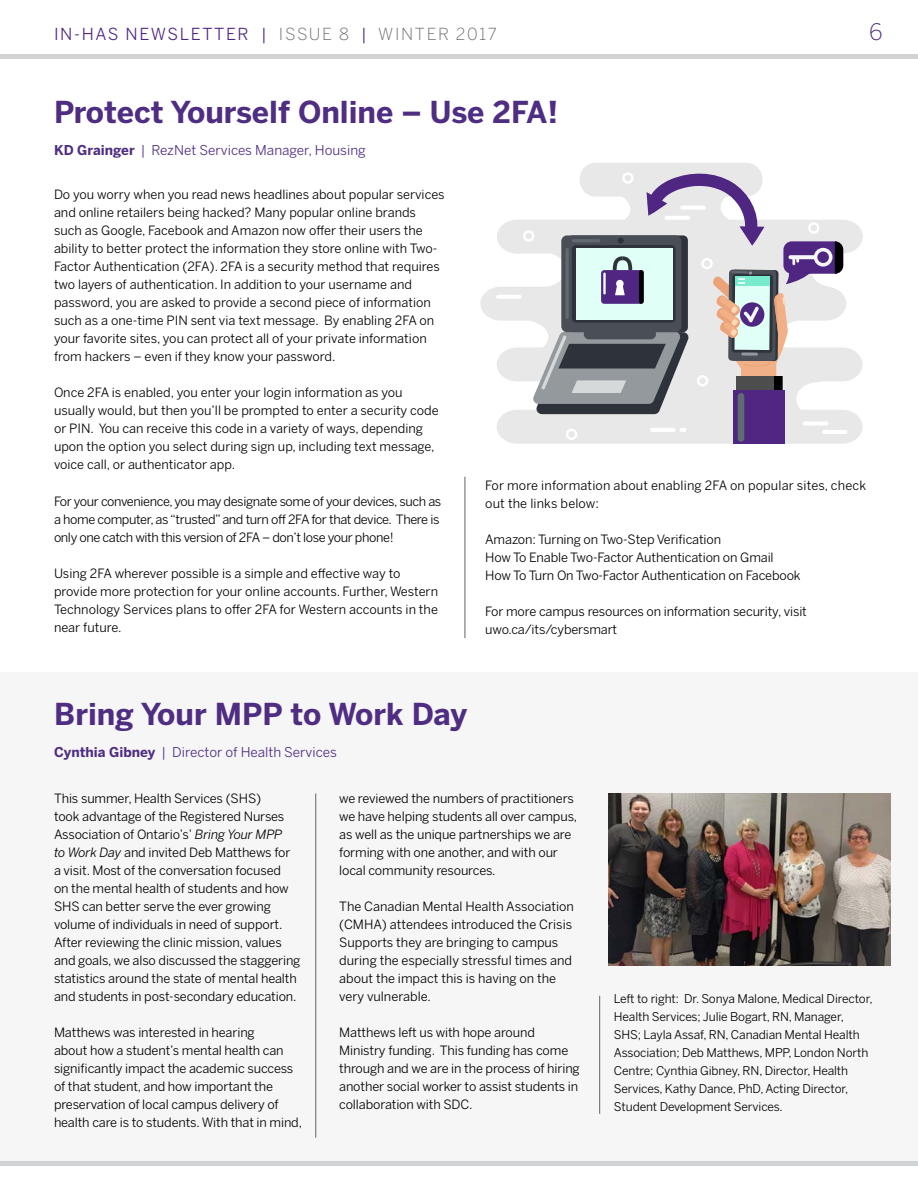
<style>
.page{position:relative;width:918px;height:1188px;background:#fff}
.page>*{position:absolute;margin:0;border:0;box-sizing:border-box;transform-origin:0 0}
.t1{font:700 30px "Benton Sans";color:#4f2d82}
.t2{font:300 22.5px "Benton Sans";color:#4f2d82}
.t3{font:16.5px "Benton Sans";letter-spacing:.1em;color:#4f2683}
.t4{font:13.5px "Benton Sans";color:#4f2d82}
.t5{font:12.75px/18px "Benton Sans";letter-spacing:-.01em;color:#000}
.t6{font:12.75px/18px "Benton Sans";letter-spacing:-.03em;color:#000}
.t7{font:12.75px/18px "Benton Sans";letter-spacing:.01em;color:#000}
.t8{font:12px/18px "Benton Sans";letter-spacing:-.01em;color:#000}
.s1{font-weight:300;color:#6d6e71}
.s2{font-weight:700}
.s3{font-style:italic}
</style>
<div class="page">
<hr style="left:0;top:54px;width:918px;height:4px;background:#d1d3d4">
<hr style="left:0;top:1161px;width:918px;height:4px;background:#d1d3d4">
<div style="left:0;top:672px;width:918px;height:488px;background:#f6f6f6"></div>
<svg style="left:480px;top:163px;width:383px;height:281px"></svg>
<div style="left:734px;top:390px;width:51px;height:54px;background:#4f2682"></div>
<div style="left:738px;top:393px;width:6px;height:49px;background:#616b70;border-radius:3px"></div>
<svg style="left:566px;top:429px;width:11px;height:11px"></svg>
<svg style="left:523px;top:171px;width:320px;height:243px"></svg>
<hr style="left:680px;top:206px;width:26px;height:4px;background:#fff;border-radius:2px">
<hr style="left:665px;top:216px;width:25px;height:4px;background:#fff;border-radius:2px">
<hr style="left:650px;top:428px;width:26px;height:4px;background:#fff;border-radius:2px">
<hr style="left:496px;top:295px;width:26px;height:4px;background:#fff;border-radius:2px">
<hr style="left:822px;top:430px;width:26px;height:4px;background:#fff;border-radius:2px">
<div style="left:803px;top:421px;width:25px;height:5px;background:#fff;border-radius:2px"></div>
<svg style="left:680px;top:428px;width:7px;height:4px"></svg>
<img style="left:609px;top:793px;width:282px;height:173px">
<hr style="left:465px;top:477px;width:1px;height:161px;background:#636466">
<hr style="left:316px;top:793px;width:1px;height:345px;background:#636466">
<hr style="left:599px;top:996px;width:1px;height:118px;background:#636466">
<p class="t3" style="left:54px;top:24px;width:444px">IN-HAS NEWSLETTER | <span class="s1">ISSUE 8</span> | <span class="s1">WINTER 2017</span></p>
<h2 class="t2" style="left:869px;top:19px;width:15px">6</h2>
<h1 class="t1" style="left:54px;top:94px;width:506px">Protect Yourself Online – Use 2FA!</h1>
<p class="t4" style="left:54px;top:142px;width:313px"><span class="s2">KD Grainger</span> | RezNet Services Manager, Housing</p>
<p class="t5" style="left:54px;top:186px;width:392px">Do you worry when you read news headlines about popular services and online retailers being hacked? Many popular online brands such as Google, Facebook and Amazon now offer their users the ability to better protect the information they store online with Two-Factor Authentication (2FA). 2FA is a security method that requires two layers of authentication. In addition to your username and password, you are asked to provide a second piece of information such as a one-time PIN sent via text message. By enabling 2FA on your favorite sites, you can protect all of your private information from hackers – even if they know your password.</p>
<p class="t5" style="left:54px;top:384px;width:386px">Once 2FA is enabled, you enter your login information as you usually would, but then you’ll be prompted to enter a security code or PIN. You can receive this code in a variety of ways, depending upon the option you select during sign up, including text message, voice call, or authenticator app.</p>
<p class="t6" style="left:54px;top:492px;width:389px">For your convenience, you may designate some of your devices, such as a home computer, as “trusted” and turn off 2FA for that device. There is only one catch with this version of 2FA – don’t lose your phone!</p>
<p class="t5" style="left:54px;top:564px;width:386px">Using 2FA wherever possible is a simple and effective way to provide more protection for your online accounts. Further, Western Technology Services plans to offer 2FA for Western accounts in the near future.</p>
<p class="t7" style="left:485px;top:476px;width:382px">For more information about enabling 2FA on popular sites, check out the links below:</p>
<p class="t5" style="left:485px;top:530px;width:317px">Amazon: Turning on Two-Step Verification<br>How To Enable Two-Factor Authentication on Gmail<br>How To Turn On Two-Factor Authentication on Facebook</p>
<p class="t5" style="left:485px;top:602px;width:323px">For more campus resources on information security, visit uwo.ca/its/cybersmart</p>
<h1 class="t1" style="left:54px;top:696px;width:415px">Bring Your MPP to Work Day</h1>
<p class="t4" style="left:54px;top:745px;width:284px"><span class="s2">Cynthia Gibney</span> | Director of Health Services</p>
<p class="t5" style="left:54px;top:790px;width:248px">This summer, Health Services (SHS)<br>took advantage of the Registered Nurses Association of Ontario’s’ <span class="s3">Bring Your MPP<br>to Work Day</span> and invited Deb Matthews for a visit. Most of the conversation focused<br>on the mental health of students and how SHS can better serve the ever growing volume of individuals in need of support.<br>After reviewing the clinic mission, values and goals, we also discussed the staggering statistics around the state of mental health and students in post-secondary education.</p>
<p class="t5" style="left:54px;top:1024px;width:250px">Matthews was interested in hearing<br>about how a student’s mental health can significantly impact the academic success of that student, and how important the preservation of local campus delivery of health care is to students. With that in mind,</p>
<p class="t5" style="left:339px;top:790px;width:240px">we reviewed the numbers of practitioners we have helping students all over campus, as well as the unique partnerships we are forming with one another, and with our local community resources.</p>
<p class="t5" style="left:339px;top:898px;width:236px">The Canadian Mental Health Association (CMHA) attendees introduced the Crisis Supports they are bringing to campus during the especially stressful times and about the impact this is having on the very vulnerable.</p>
<p class="t5" style="left:339px;top:1024px;width:242px">Matthews left us with hope around Ministry funding. This funding has come through and we are in the process of hiring another social worker to assist students in collaboration with SDC.</p>
<p class="t8" style="left:614px;top:989px;width:260px">Left to right: Dr. Sonya Malone, Medical Director, Health Services; Julie Bogart, RN, Manager, SHS; Layla Assaf, RN, Canadian Mental Health Association; Deb Matthews, MPP, London North Centre; Cynthia Gibney, RN, Director, Health Services, Kathy Dance, PhD, Acting Director, Student Development Services.</p>
</div>
